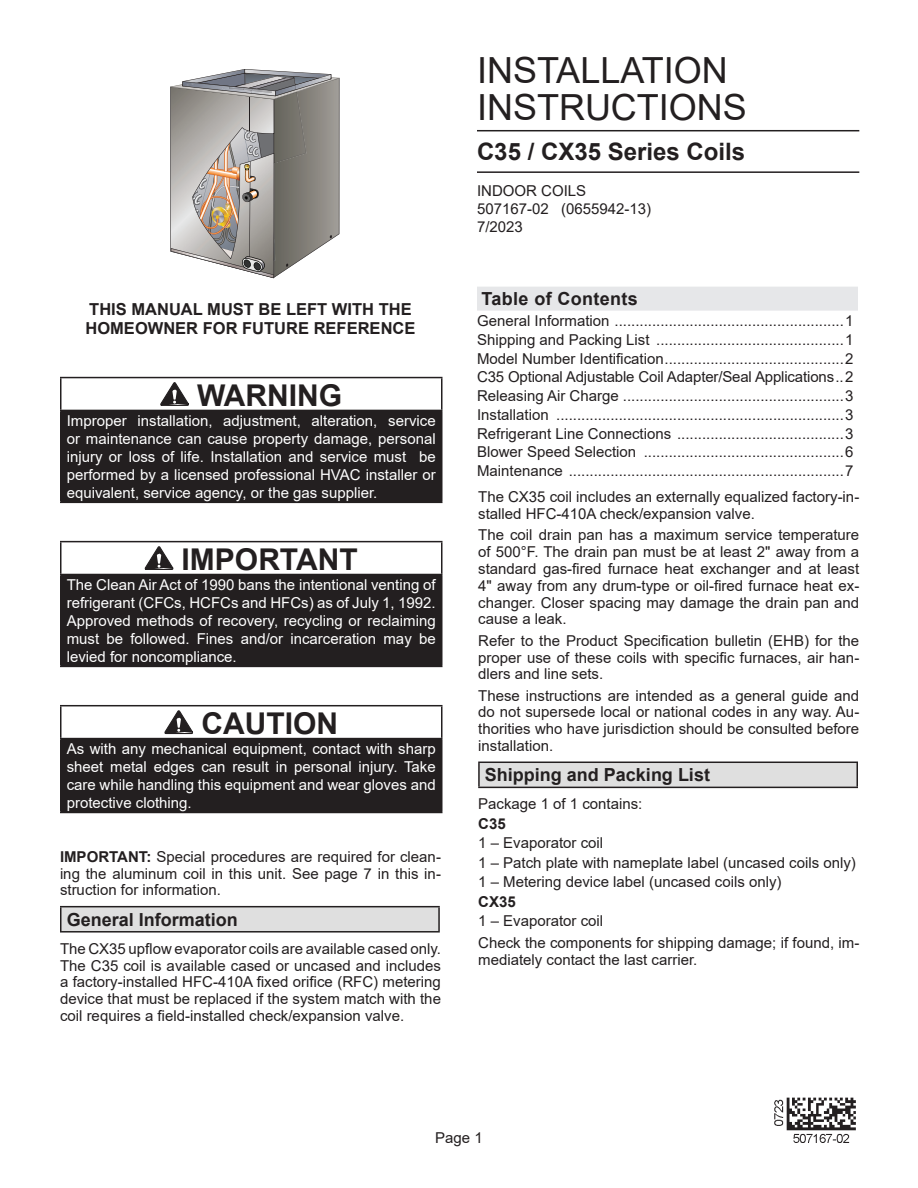
<style>
.page{position:relative;width:918px;height:1188px;background:#fff}
.page>*{position:absolute;margin:0;border:0;box-sizing:border-box;transform-origin:0 0}
.Kit_Usage{font:36px "Arial";color:#231f20}
.WARNING_20pt{font:700 30px "Arial";color:#231f20}
.t1{font:700 24px "Arial";color:#231f20}
.Header_1_TOC{font:700 18px "Arial";color:#231f20}
.Gray_TOC_Head_12{font:700 18px "Arial";letter-spacing:.02em;color:#231f20}
.paragraph_bold{font:700 16.5px/19.5px "Arial";color:#231f20}
.paragraph{font:15px/16.8px "Arial";color:#231f20;text-align:justify}
.White_10pt{font:15px/18px "Arial";color:#fff;text-align:justify}
.paragraph-2{font:700 15px "Arial";color:#231f20}
.s1{font-weight:700}
</style>
<div class="page">
<div style="left:61px;top:410px;width:381px;height:92px;background:#231f20"></div>
<hr style="left:60px;top:377px;width:382px;height:1px;background:#231f20">
<hr style="left:60px;top:378px;width:2px;height:32px;background:#231f20">
<hr style="left:441px;top:378px;width:1px;height:32px;background:#231f20">
<hr style="left:60px;top:410px;width:382px;height:1px;background:#231f20">
<hr style="left:60px;top:411px;width:2px;height:91px;background:#231f20">
<hr style="left:60px;top:502px;width:382px;height:1px;background:#231f20">
<svg style="left:160px;top:382px;width:29px;height:24px"></svg>
<div style="left:61px;top:574px;width:381px;height:92px;background:#231f20"></div>
<hr style="left:60px;top:541px;width:382px;height:1px;background:#231f20">
<hr style="left:60px;top:542px;width:2px;height:32px;background:#231f20">
<hr style="left:441px;top:542px;width:1px;height:32px;background:#231f20">
<hr style="left:60px;top:574px;width:382px;height:1px;background:#231f20">
<hr style="left:60px;top:575px;width:2px;height:91px;background:#231f20">
<hr style="left:60px;top:666px;width:382px;height:1px;background:#231f20">
<svg style="left:144px;top:546px;width:30px;height:24px"></svg>
<div style="left:61px;top:739px;width:381px;height:73px;background:#231f20"></div>
<hr style="left:60px;top:705px;width:382px;height:1px;background:#231f20">
<hr style="left:60px;top:706px;width:2px;height:32px;background:#231f20">
<hr style="left:441px;top:706px;width:1px;height:32px;background:#231f20">
<hr style="left:60px;top:738px;width:382px;height:1px;background:#231f20">
<hr style="left:60px;top:739px;width:2px;height:73px;background:#231f20">
<hr style="left:60px;top:812px;width:382px;height:1px;background:#231f20">
<svg style="left:164px;top:710px;width:29px;height:25px"></svg>
<div style="left:61px;top:907px;width:378px;height:25px;background:#dfdfdf"></div>
<hr style="left:60px;top:906px;width:380px;height:1px;background:#231f20">
<hr style="left:60px;top:931px;width:380px;height:2px;background:#231f20">
<hr style="left:60px;top:907px;width:2px;height:24px;background:#231f20">
<hr style="left:438px;top:907px;width:2px;height:24px;background:#231f20">
<hr style="left:477px;top:130px;width:382px;height:1px;background:#231f20">
<hr style="left:477px;top:171px;width:382px;height:2px;background:#231f20">
<img style="left:774px;top:1097px;width:82px;height:46px">
<div style="left:479px;top:762px;width:378px;height:25px;background:#dfdfdf"></div>
<hr style="left:478px;top:762px;width:380px;height:1px;background:#231f20">
<hr style="left:478px;top:787px;width:380px;height:1px;background:#231f20">
<hr style="left:478px;top:763px;width:2px;height:24px;background:#231f20">
<hr style="left:856px;top:763px;width:2px;height:24px;background:#231f20">
<svg style="left:170px;top:69px;width:169px;height:209px;background:#a5a29e"></svg>
<img style="left:222px;top:209px;width:11px;height:19px">
<div style="left:477px;top:287px;width:381px;height:24px;background:#e6e7e9"></div>
<p class="Kit_Usage" style="left:477px;top:46px;width:252px">INSTALLATION</p>
<p class="Kit_Usage" style="left:477px;top:83px;width:271px">INSTRUCTIONS</p>
<p class="t1" style="left:477px;top:135px;width:270px">C35 / CX35 Series Coils</p>
<p class="paragraph_bold" style="left:86px;top:299px;width:331px">THIS MANUAL MUST BE LEFT WITH THE<br>HOMEOWNER FOR FUTURE REFERENCE</p>
<p class="WARNING_20pt" style="left:197px;top:374px;width:146px">WARNING</p>
<p class="White_10pt" style="left:67px;top:411px;width:370px">Improper installation, adjustment, alteration, service or maintenance can cause property damage, personal injury or loss of life. Installation and service must be performed by a licensed professional HVAC installer or equivalent, service agency, or the gas supplier.</p>
<p class="WARNING_20pt" style="left:182px;top:538px;width:178px">IMPORTANT</p>
<p class="White_10pt" style="left:67px;top:576px;width:370px">The Clean Air Act of 1990 bans the intentional venting of refrigerant (CFCs, HCFCs and HFCs) as of July 1, 1992.<br>Approved methods of recovery, recycling or reclaiming must be followed. Fines and/or incarceration may be levied for noncompliance.</p>
<p class="WARNING_20pt" style="left:201px;top:702px;width:138px">CAUTION</p>
<p class="White_10pt" style="left:67px;top:740px;width:370px">As with any mechanical equipment, contact with sharp sheet metal edges can result in personal injury. Take care while handling this equipment and wear gloves and protective clothing.</p>
<p class="paragraph" style="left:60px;top:848px;width:382px"><span class="s1">IMPORTANT:</span> Special procedures are required for clean&shy;ing the aluminum coil in this unit. See page 7 in this in&shy;struction for information.</p>
<p class="Header_1_TOC" style="left:67px;top:907px;width:173px">General Information</p>
<p class="paragraph" style="left:60px;top:940px;width:383px">The CX35 upflow evaporator coils are available cased only.<br>The C35 coil is available cased or uncased and includes a factory-installed HFC-410A fixed orifice (RFC) metering device that must be replaced if the system match with the coil requires a field-installed check/expansion valve.</p>
<p class="paragraph" style="left:477px;top:182px;width:111px">INDOOR COILS</p>
<p class="paragraph" style="left:477px;top:200px;width:176px">507167-02 (0655942-13)</p>
<p class="paragraph" style="left:477px;top:218px;width:47px">7/2023</p>
<p class="Gray_TOC_Head_12" style="left:482px;top:286px;width:158px">Table of Contents</p>
<p class="paragraph" style="left:477px;top:312px;width:378px">General Information .......................................................1</p>
<p class="paragraph" style="left:477px;top:331px;width:378px">Shipping and Packing List .............................................1</p>
<p class="paragraph" style="left:477px;top:350px;width:378px">Model Number Identification...........................................2</p>
<p class="paragraph" style="left:477px;top:369px;width:378px">C35 Optional Adjustable Coil Adapter/Seal Applications..2</p>
<p class="paragraph" style="left:477px;top:387px;width:378px">Releasing Air Charge .....................................................3</p>
<p class="paragraph" style="left:477px;top:406px;width:378px">Installation .....................................................................3</p>
<p class="paragraph" style="left:477px;top:425px;width:378px">Refrigerant Line Connections ........................................3</p>
<p class="paragraph" style="left:477px;top:444px;width:378px">Blower Speed Selection ................................................6</p>
<p class="paragraph" style="left:477px;top:462px;width:378px">Maintenance ..................................................................7</p>
<p class="paragraph" style="left:478px;top:489px;width:383px">The CX35 coil includes an externally equalized factory-in&shy;stalled HFC-410A check/expansion valve.</p>
<p class="paragraph" style="left:478px;top:527px;width:383px">The coil drain pan has a maximum service temperature of 500°F. The drain pan must be at least 2" away from a standard gas-fired furnace heat exchanger and at least 4" away from any drum-type or oil-fired furnace heat ex&shy;changer. Closer spacing may damage the drain pan and cause a leak.</p>
<p class="paragraph" style="left:478px;top:632px;width:383px">Refer to the Product Specification bulletin (EHB) for the proper use of these coils with specific furnaces, air han&shy;dlers and line sets.</p>
<p class="paragraph" style="left:478px;top:687px;width:383px">These instructions are intended as a general guide and do not supersede local or national codes in any way. Au&shy;thorities who have jurisdiction should be consulted before installation.</p>
<p class="Header_1_TOC" style="left:485px;top:762px;width:227px">Shipping and Packing List</p>
<p class="paragraph" style="left:478px;top:796px;width:166px">Package 1 of 1 contains:</p>
<p class="paragraph-2" style="left:478px;top:813px;width:29px">C35</p>
<p class="paragraph" style="left:478px;top:835px;width:127px">1 – Evaporator coil</p>
<p class="paragraph" style="left:478px;top:854px;width:379px">1 – Patch plate with nameplate label (uncased coils only)</p>
<p class="paragraph" style="left:478px;top:874px;width:305px">1 – Metering device label (uncased coils only)</p>
<p class="paragraph-2" style="left:478px;top:891px;width:39px">CX35</p>
<p class="paragraph" style="left:478px;top:913px;width:127px">1 – Evaporator coil</p>
<p class="paragraph" style="left:478px;top:934px;width:383px">Check the components for shipping damage; if found, im&shy;mediately contact the last carrier.</p>
<p class="paragraph" style="left:435px;top:1129px;width:49px">Page 1</p>
</div>
